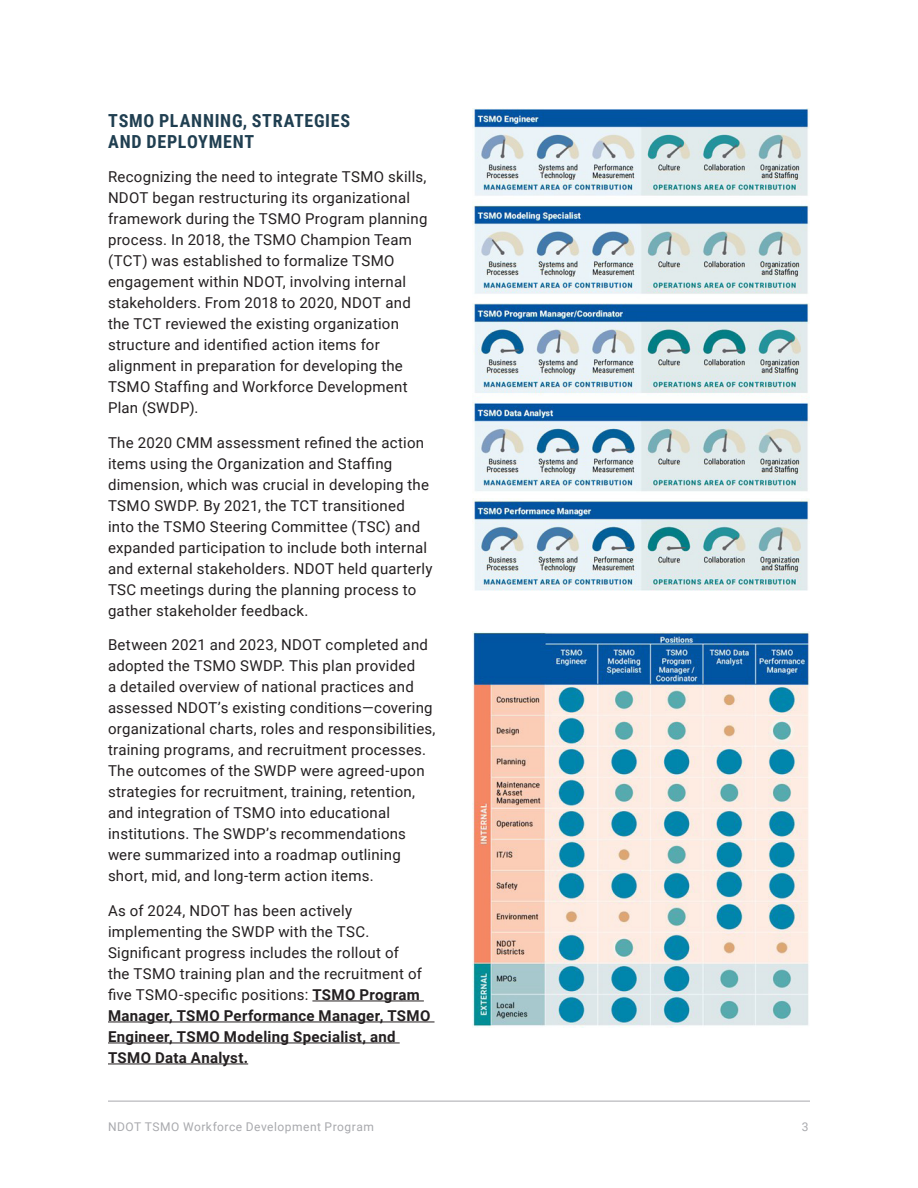
<style>
.page{position:relative;width:918px;height:1188px;background:#fff}
.page>*{position:absolute;margin:0;border:0;box-sizing:border-box;transform-origin:0 0}
.t1{font:700 18px/21px "Roboto Condensed";letter-spacing:.04em;color:#203f51}
.t2{font:15px/21px "Roboto";letter-spacing:.015em;color:#231f20}
.t3{font:12px "Roboto";letter-spacing:.045em;color:#a8a9ad}
.s1{font-weight:700}
</style>
<div class="page">
<hr style="left:108px;top:1101px;width:702px;height:1px;background:#a8a9ad">
<hr style="left:312px;top:1001px;width:112px;height:1px;background:#231f20">
<hr style="left:108px;top:1022px;width:327px;height:1px;background:#231f20">
<hr style="left:108px;top:1043px;width:292px;height:1px;background:#231f20">
<hr style="left:108px;top:1064px;width:140px;height:1px;background:#231f20">
<img style="left:472px;top:108px;width:338px;height:483px">
<img style="left:472px;top:631px;width:338px;height:397px">
<p class="t1" style="left:108px;top:109px;width:243px">TSMO PLANNING, STRATEGIES<br>AND DEPLOYMENT</p>
<p class="t2" style="left:108px;top:166px;width:321px">Recognizing the need to integrate TSMO skills, NDOT began restructuring its organizational framework during the TSMO Program planning process. In 2018, the TSMO Champion Team (TCT) was established to formalize TSMO engagement within NDOT, involving internal stakeholders. From 2018 to 2020, NDOT and the TCT reviewed the existing organization structure and identified action items for alignment in preparation for developing the TSMO Staffing and Workforce Development Plan (SWDP).</p>
<p class="t2" style="left:108px;top:431px;width:326px">The 2020 CMM assessment refined the action items using the Organization and Staffing dimension, which was crucial in developing the TSMO SWDP. By 2021, the TCT transitioned into the TSMO Steering Committee (TSC) and expanded participation to include both internal and external stakeholders. NDOT held quarterly TSC meetings during the planning process to gather stakeholder feedback.</p>
<p class="t2" style="left:108px;top:634px;width:329px">Between 2021 and 2023, NDOT completed and adopted the TSMO SWDP. This plan provided<br>a detailed overview of national practices and assessed NDOT’s existing conditions—covering organizational charts, roles and responsibilities, training programs, and recruitment processes.<br>The outcomes of the SWDP were agreed-upon strategies for recruitment, training, retention, and integration of TSMO into educational institutions. The SWDP’s recommendations were summarized into a roadmap outlining short, mid, and long-term action items.</p>
<p class="t2" style="left:108px;top:899px;width:324px">As of 2024, NDOT has been actively implementing the SWDP with the TSC.<br>Significant progress includes the rollout of<br>the TSMO training plan and the recruitment of five TSMO-specific positions: <span class="s1">TSMO Program Manager, TSMO Performance Manager, TSMO Engineer, TSMO Modeling Specialist, and TSMO Data Analyst.</span></p>
<p class="t3" style="left:108px;top:1118px;width:267px">NDOT TSMO Workforce Development Program</p>
<p class="t3" style="left:802px;top:1118px;width:8px">3</p>
</div>
